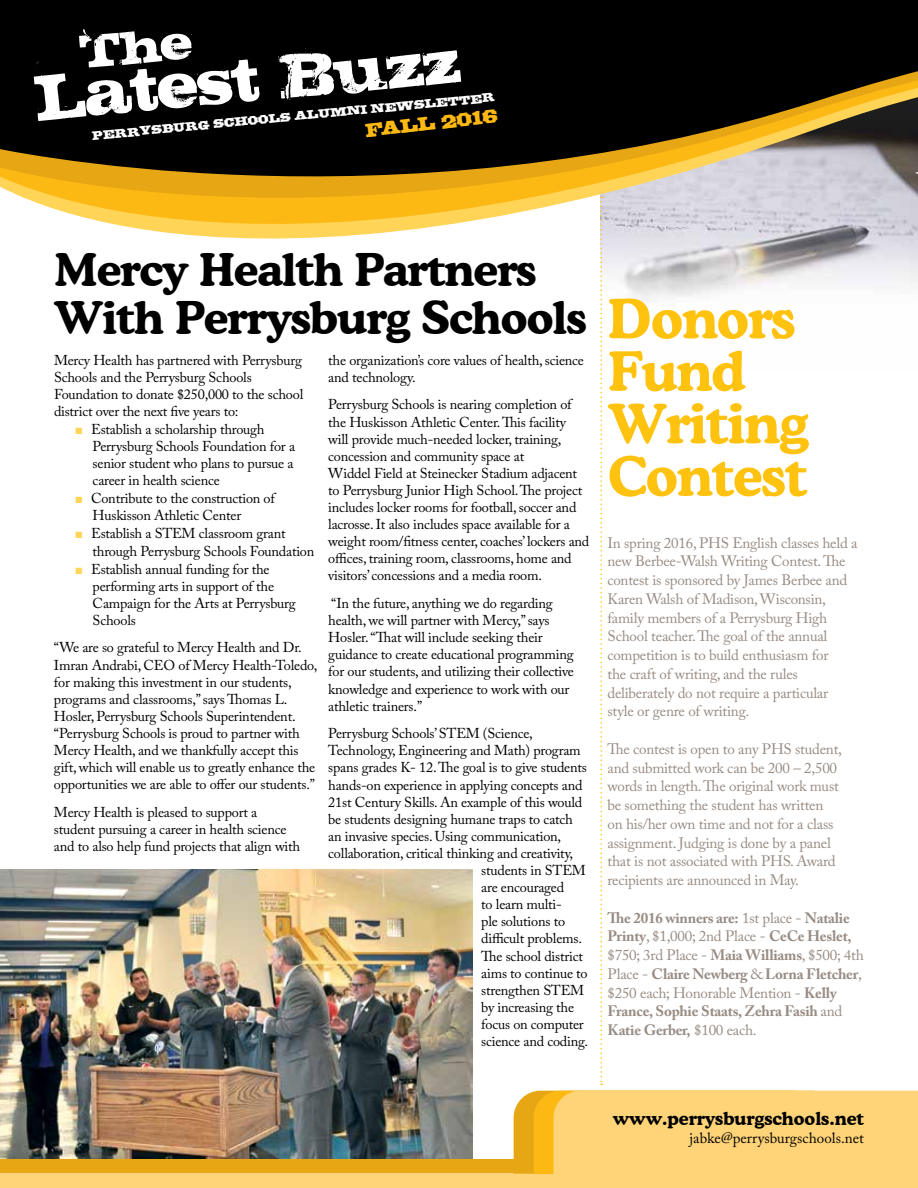
<style>
.page{position:relative;width:918px;height:1188px;background:#fff}
.page>*{position:absolute;margin:0;border:0;box-sizing:border-box;transform-origin:0 0}
.t1{font:700 54px/52.5px "Cooper BT";letter-spacing:-.02em;color:#ffc20e}
.t2{font:700 45px/48px "Cooper BT";letter-spacing:-.02em;color:#000}
.t3{font:21px "Anticca Free";color:#fdb913}
.t4{font:700 18px "Cooper BT";color:#000}
.t5{font:15px/18.8px "Adobe Caslon Pro";letter-spacing:-.015em;color:#978b82}
.t6{font:700 15px/18.8px "Adobe Caslon Pro";letter-spacing:-.015em;color:#978b82}
.t7{font:15px "Adobe Caslon Pro";color:#000}
.t8{font:14.25px/17.1px "Adobe Caslon Pro";letter-spacing:-.015em;color:#000}
.t9{font:13.5px "Anticca Free";color:#fff}
.s1{color:#ffd457}
.s2{font-weight:400}
</style>
<div class="page">
<svg style="left:602px;top:268px;width:316px;height:33px;fill:#f4f3f5"></svg>
<svg style="left:602px;top:238px;width:316px;height:30px;background:#cac8cc"></svg>
<svg style="left:0;top:0;width:918px;height:238px;background:#5e5540"></svg>
<svg style="left:23px;top:0;width:445px;height:239px;background:#61532e"></svg>
<div style="left:0;top:1159px;width:918px;height:15px;background:#e7a614"></div>
<div style="left:0;top:1174px;width:918px;height:14px;background:#ffd478"></div>
<svg style="left:915px;top:145px;width:3px;height:56px"></svg>
<svg style="left:514px;top:1091px;width:404px;height:83px;background:#fdd06e"></svg>
<img style="left:0;top:870px;width:472px;height:289px">
<svg style="left:600px;top:197px;width:2px;height:888px"></svg>
<p class="t9" style="left:91px;top:127px;width:406px;rotate:-5deg">PERRYSBURG SCHOOLS ALUMNI NEWSLETTER</p>
<h3 class="t3" style="left:364px;top:120px;width:134px;rotate:-6deg">FALL 2016</h3>
<h2 class="t2" style="left:54px;top:245px;width:534px">Mercy Health Partners<br>With Perrysburg Schools</h2>
<p class="t8" style="left:328px;top:351px;width:257px">the organization’s core values of health, science and technology.</p>
<p class="t8" style="left:328px;top:396px;width:263px">Perrysburg Schools is nearing completion of the Huskisson Athletic Center. This facility will provide much-needed locker, training, concession and community space at<br>Widdel Field at Steinecker Stadium adjacent to Perrysburg Junior High School. The project includes locker rooms for football, soccer and lacrosse. It also includes space available for a weight room/fitness center, coaches’ lockers and offices, training room, classrooms, home and visitors’ concessions and a media room.</p>
<p class="t8" style="left:328px;top:595px;width:247px">“In the future, anything we do regarding health, we will partner with Mercy,” says Hosler. “That will include seeking their guidance to create educational programming for our students, and utilizing their collective knowledge and experience to work with our athletic trainers.”</p>
<p class="t8" style="left:328px;top:725px;width:206px">Perrysburg Schools’ STEM (Science,</p>
<p class="t8" style="left:328px;top:742px;width:254px">Technology, Engineering and Math) program</p>
<p class="t8" style="left:328px;top:759px;width:260px">spans grades K- 12. The goal is to give students</p>
<p class="t8" style="left:328px;top:776px;width:256px">hands-on experience in applying concepts and</p>
<p class="t8" style="left:328px;top:793px;width:256px">21st Century Skills. An example of this would</p>
<p class="t8" style="left:328px;top:810px;width:246px">be students designing humane traps to catch</p>
<p class="t8" style="left:328px;top:827px;width:234px">an invasive species. Using communication,</p>
<p class="t8" style="left:328px;top:844px;width:246px">collaboration, critical thinking and creativity,</p>
<p class="t8" style="left:481px;top:862px;width:106px">students in STEM</p>
<p class="t8" style="left:481px;top:879px;width:84px">are encouraged</p>
<p class="t8" style="left:481px;top:896px;width:82px">to learn multi-</p>
<p class="t8" style="left:481px;top:913px;width:85px">ple solutions to</p>
<p class="t8" style="left:481px;top:930px;width:102px">difficult problems.</p>
<p class="t8" style="left:481px;top:947px;width:103px">The school district</p>
<p class="t8" style="left:481px;top:964px;width:108px">aims to continue to</p>
<p class="t8" style="left:481px;top:981px;width:104px">strengthen STEM</p>
<p class="t8" style="left:481px;top:998px;width:94px">by increasing the</p>
<p class="t8" style="left:481px;top:1015px;width:104px">focus on computer</p>
<p class="t8" style="left:481px;top:1033px;width:108px">science and coding.</p>
<p class="t8" style="left:54px;top:351px;width:251px">Mercy Health has partnered with Perrysburg Schools and the Perrysburg Schools Foundation to donate $250,000 to the school district over the next five years to:</p>
<p class="t8" style="left:93px;top:421px;width:204px;text-indent:-17px"><span class="s1">■</span> Establish a scholarship through<br>Perrysburg Schools Foundation for a senior student who plans to pursue a career in health science</p>
<p class="t8" style="left:93px;top:490px;width:184px;text-indent:-17px"><span class="s1">■</span> Contribute to the construction of<br>Huskisson Athletic Center</p>
<p class="t8" style="left:93px;top:525px;width:223px;text-indent:-17px"><span class="s1">■</span> Establish a STEM classroom grant through Perrysburg Schools Foundation</p>
<p class="t8" style="left:93px;top:560px;width:205px;text-indent:-17px"><span class="s1">■</span> Establish annual funding for the performing arts in support of the<br>Campaign for the Arts at Perrysburg<br>Schools</p>
<p class="t8" style="left:54px;top:639px;width:265px">“We are so grateful to Mercy Health and Dr.<br>Imran Andrabi, CEO of Mercy Health-Toledo, for making this investment in our students, programs and classrooms,” says Thomas L.<br>Hosler, Perrysburg Schools Superintendent. “Perrysburg Schools is proud to partner with Mercy Health, and we thankfully accept this gift, which will enable us to greatly enhance the opportunities we are able to offer our students.”</p>
<p class="t8" style="left:54px;top:803px;width:248px">Mercy Health is pleased to support a student pursuing a career in health science and to also help fund projects that align with</p>
<h1 class="t1" style="left:608px;top:292px;width:202px">Donors<br>Fund<br>Writing<br>Contest</h1>
<p class="t5" style="left:608px;top:533px;width:252px">In spring 2016, PHS English classes held a new Berbee-Walsh Writing Contest. The contest is sponsored by James Berbee and Karen Walsh of Madison, Wisconsin, family members of a Perrysburg High School teacher. The goal of the annual competition is to build enthusiasm for<br>the craft of writing, and the rules deliberately do not require a particular style or genre of writing.</p>
<p class="t5" style="left:608px;top:739px;width:236px">The contest is open to any PHS student, and submitted work can be 200 – 2,500 words in length. The original work must be something the student has written on his/her own time and not for a class assignment. Judging is done by a panel that is not associated with PHS. Award recipients are announced in May.</p>
<p class="t6" style="left:608px;top:908px;width:258px">The 2016 winners are: <span class="s2">1st place -</span> Natalie Printy<span class="s2">, $1,000; 2nd Place -</span> CeCe Heslet, <span class="s2">$750; 3rd Place -</span> Maia Williams<span class="s2">, $500; 4th Place -</span> Claire Newberg <span class="s2">&amp;</span> Lorna Fletcher<span class="s2">, $250 each; Honorable Mention -</span> Kelly France, Sophie Staats, Zehra Fasih <span class="s2">and </span>Katie Gerber, <span class="s2">$100 each.</span></p>
<p class="t4" style="left:613px;top:1107px;width:253px">www.perrysburgschools.net</p>
<p class="t7" style="left:690px;top:1129px;width:176px">jabke@perrysburgschools.net</p>
</div>
